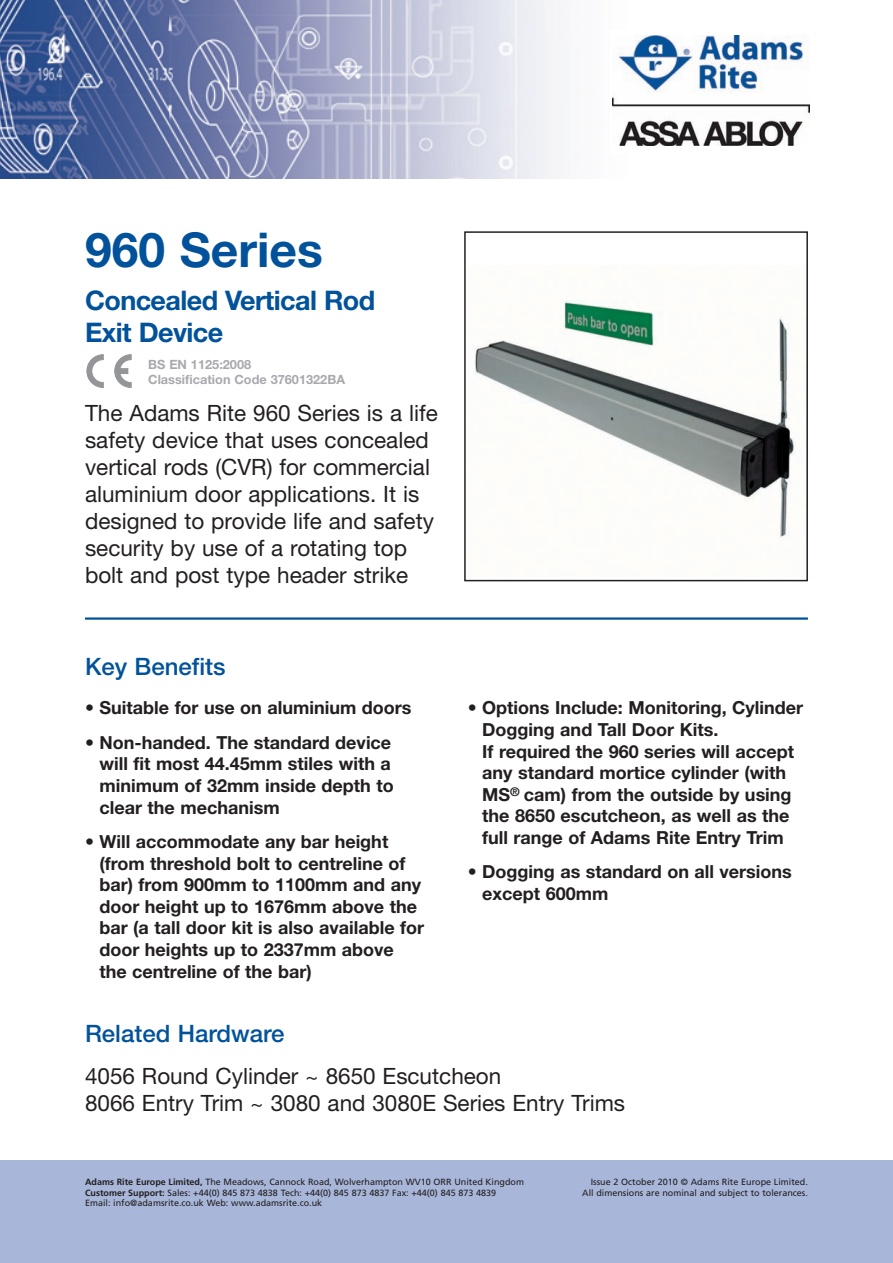
<style>
.page{position:relative;width:893px;height:1263px;background:#fff}
.page>*{position:absolute;margin:0;border:0;box-sizing:border-box;transform-origin:0 0}
.t1{font:700 48px "Helvetica Neue";color:#01529a}
.t2{font:700 27px/32.4px "Helvetica Neue";letter-spacing:-.02em;color:#01529a}
.t3{font:500 24px "Helvetica Neue";color:#01529a}
.t4{font:22.5px/27px "Helvetica Neue";color:#231f20}
.t5{font:700 18px/21.6px "Helvetica Neue";color:#231f20}
.t6{font:700 12.75px/15.3px "Helvetica Neue";color:#a8a9ad}
.t7{font:9px/10.8px "Frutiger";color:#231f20}
.s1{font-weight:700}
</style>
<div class="page">
<img style="left:0;top:0;width:555px;height:179px">
<img style="left:613px;top:35px;width:196px;height:111px">
<img style="left:473px;top:301px;width:322px;height:238px">
<div style="left:464px;top:231px;width:344px;height:350px;border:2px solid #231f20"></div>
<div style="left:0;top:1161px;width:893px;height:102px;background:#a8b6d9"></div>
<hr style="left:85px;top:617px;width:723px;height:3px;background:#01529a">
<svg style="left:87px;top:355px;width:16px;height:33px"></svg>
<svg style="left:115px;top:355px;width:16px;height:33px"></svg>
<hr style="left:118px;top:369px;width:10px;height:4px;background:#939598">
<div style="left:118px;top:369px;width:10px;height:5px;border:1px solid #939598"></div>
<h1 class="t1" style="left:85px;top:233px;width:239px">960 Series</h1>
<h2 class="t2" style="left:85px;top:286px;width:292px">Concealed Vertical Rod<br>Exit Device</h2>
<p class="t6" style="left:148px;top:358px;width:198px">BS EN 1125:2008<br>Classification Code 37601322BA</p>
<p class="t4" style="left:85px;top:401px;width:354px">The Adams Rite 960 Series is a life safety device that uses concealed vertical rods (CVR) for commercial aluminium door applications. It is designed to provide life and safety security by use of a rotating top bolt and post type header strike</p>
<h3 class="t3" style="left:85px;top:658px;width:142px">Key Benefits</h3>
<p class="t5" style="left:85px;top:699px;width:328px">• Suitable for use on aluminium doors</p>
<p class="t5" style="left:99px;top:733px;width:296px;text-indent:-14px">• Non-handed. The standard device will fit most 44.45mm stiles with a minimum of 32mm inside depth to clear the mechanism</p>
<p class="t5" style="left:99px;top:832px;width:326px;text-indent:-14px">• Will accommodate any bar height (from threshold bolt to centreline of bar) from 900mm to 1100mm and any door height up to 1676mm above the bar (a tall door kit is also available for door heights up to 2337mm above the centreline of the bar)</p>
<p class="t5" style="left:482px;top:699px;width:322px;text-indent:-14px">• Options Include: Monitoring, Cylinder Dogging and Tall Door Kits.<br>If required the 960 series will accept any standard mortice cylinder (with MS<sup>®</sup> cam) from the outside by using the 8650 escutcheon, as well as the full range of Adams Rite Entry Trim</p>
<p class="t5" style="left:482px;top:863px;width:311px;text-indent:-14px">• Dogging as standard on all versions except 600mm</p>
<h3 class="t3" style="left:85px;top:1024px;width:201px">Related Hardware</h3>
<p class="t4" style="left:85px;top:1065px;width:542px">4056 Round Cylinder ~ 8650 Escutcheon<br>8066 Entry Trim ~ 3080 and 3080E Series Entry Trims</p>
<p class="t7" style="left:85px;top:1177px;width:441px"><span class="s1">Adams Rite Europe Limited,</span> The Meadows, Cannock Road, Wolverhampton WV10 ORR United Kingdom<br><span class="s1">Customer Support:</span> Sales: +44(0) 845 873 4838 Tech: +44(0) 845 873 4837 Fax: +44(0) 845 873 4839<br>Email: info@adamsrite.co.uk Web: www.adamsrite.co.uk</p>
<p class="t7" style="left:582px;top:1177px;width:227px;text-align:right">Issue 2 October 2010 © Adams Rite Europe Limited.<br>All dimensions are nominal and subject to tolerances.</p>
</div>
